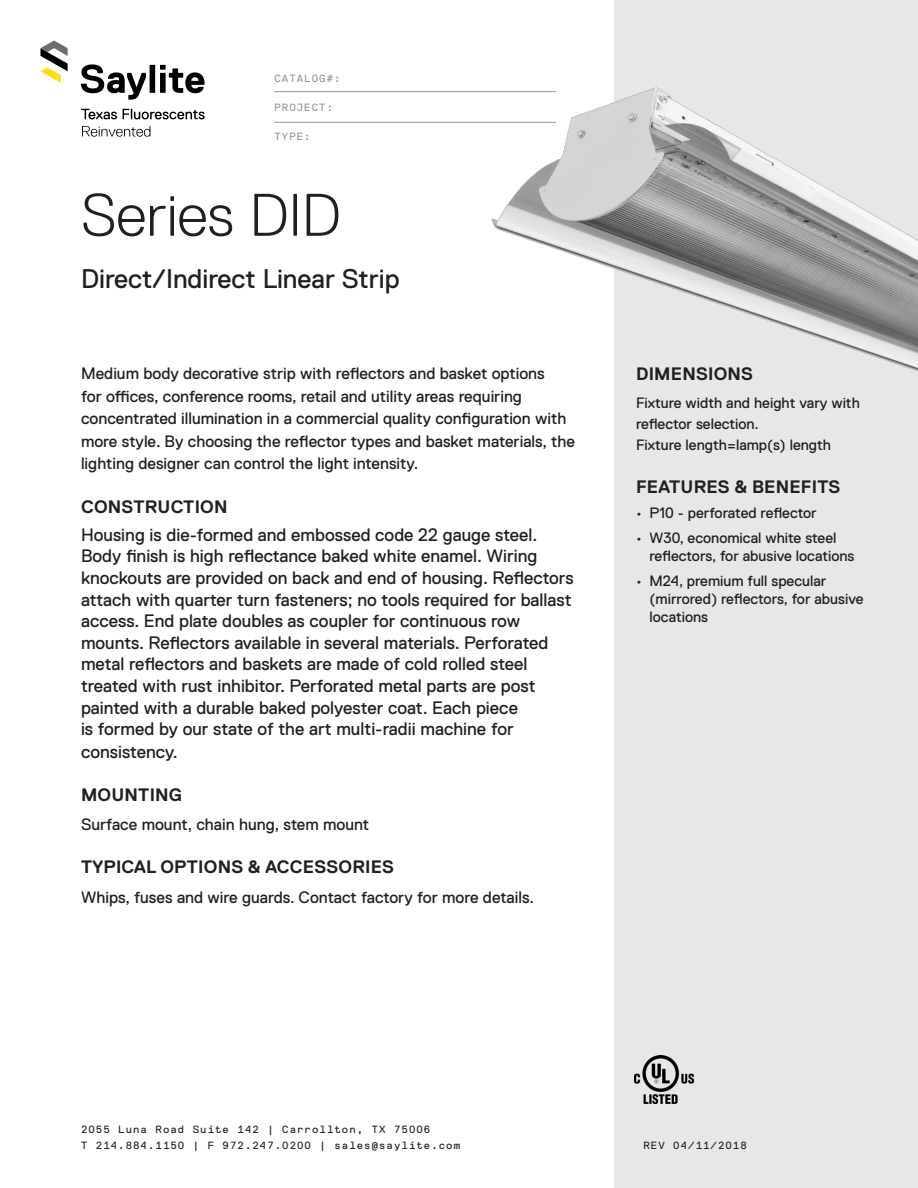
<style>
.page{position:relative;width:918px;height:1188px;background:#fff}
.page>*{position:absolute;margin:0;border:0;box-sizing:border-box;transform-origin:0 0}
.t1{font:300 60px "Replica Std";color:#231f20}
.Sub_Title{font:27px "Replica Std";color:#231f20}
.t2{font:18px/21.8px "Replica Std";color:#231f20}
.Heading{font:700 18px "Replica Std";letter-spacing:.01em;color:#231f20}
.Body{font:16.5px/22.5px "Replica Std";color:#231f20}
.Dimensions_Content{font:15px/18px "Replica Std";color:#231f20}
.t3{font:10.5px/16.5px "Replica Mono Std";letter-spacing:.1em;color:#231f20}
.t4{font:10.5px "Replica Mono Std";letter-spacing:.1em;color:#939598}
</style>
<div class="page">
<svg style="left:81px;top:64px;width:124px;height:36px"></svg>
<svg style="left:40px;top:40px;width:28px;height:43px"></svg>
<svg style="left:81px;top:109px;width:36px;height:10px"></svg>
<svg style="left:123px;top:109px;width:82px;height:10px"></svg>
<svg style="left:82px;top:126px;width:68px;height:11px"></svg>
<hr style="left:274px;top:122px;width:282px;height:1px;background:#939598">
<hr style="left:274px;top:91px;width:282px;height:1px;background:#939598">
<div style="left:614px;top:0;width:304px;height:1188px;background:#e6e7e9"></div>
<img style="left:411px;top:87px;width:507px;height:285px">
<img style="left:634px;top:1055px;width:60px;height:49px">
<p class="t4" style="left:274px;top:72px;width:68px">CATALOG#:</p>
<p class="t4" style="left:274px;top:102px;width:60px">PROJECT:</p>
<p class="t4" style="left:274px;top:130px;width:38px">TYPE:</p>
<p class="t1" style="left:81px;top:182px;width:261px">Series DID</p>
<p class="Sub_Title" style="left:81px;top:264px;width:320px">Direct/Indirect Linear Strip</p>
<p class="Body" style="left:81px;top:362px;width:496px">Medium body decorative strip with reflectors and basket options<br>for offices, conference rooms, retail and utility areas requiring concentrated illumination in a commercial quality configuration with more style. By choosing the reflector types and basket materials, the lighting designer can control the light intensity.</p>
<p class="Heading" style="left:81px;top:496px;width:148px">CONSTRUCTION</p>
<p class="t2" style="left:81px;top:524px;width:494px">Housing is die-formed and embossed code 22 gauge steel.<br>Body finish is high reflectance baked white enamel. Wiring knockouts are provided on back and end of housing. Reflectors attach with quarter turn fasteners; no tools required for ballast access. End plate doubles as coupler for continuous row mounts. Reflectors available in several materials. Perforated metal reflectors and baskets are made of cold rolled steel treated with rust inhibitor. Perforated metal parts are post painted with a durable baked polyester coat. Each piece<br>is formed by our state of the art multi-radii machine for consistency.</p>
<p class="Heading" style="left:81px;top:785px;width:103px">MOUNTING</p>
<p class="Body" style="left:81px;top:813px;width:290px">Surface mount, chain hung, stem mount</p>
<p class="Heading" style="left:81px;top:857px;width:315px">TYPICAL OPTIONS &amp; ACCESSORIES</p>
<p class="Body" style="left:81px;top:886px;width:455px">Whips, fuses and wire guards. Contact factory for more details.</p>
<p class="Heading" style="left:636px;top:364px;width:118px">DIMENSIONS</p>
<p class="Dimensions_Content" style="left:636px;top:393px;width:225px;line-height:21px">Fixture width and height vary with reflector selection.</p>
<p class="Dimensions_Content" style="left:636px;top:436px;width:197px">Fixture length=lamp(s) length</p>
<p class="Heading" style="left:636px;top:477px;width:206px">FEATURES &amp; BENEFITS</p>
<p class="Dimensions_Content" style="left:636px;top:504px;width:182px">• P10 - perforated reflector</p>
<p class="Dimensions_Content" style="left:650px;top:529px;width:207px;text-indent:-14px">• W30, economical white steel reflectors, for abusive locations</p>
<p class="Dimensions_Content" style="left:650px;top:572px;width:216px;text-indent:-14px">• M24, premium full specular (mirrored) reflectors, for abusive locations</p>
<p class="t3" style="left:81px;top:1121px;width:381px">2055 Luna Road Suite 142 | Carrollton, TX 75006<br>T 214.884.1150 | F 972.247.0200 | sales@saylite.com</p>
<p class="t3" style="left:644px;top:1137px;width:105px">REV 04/11/2018</p>
</div>
